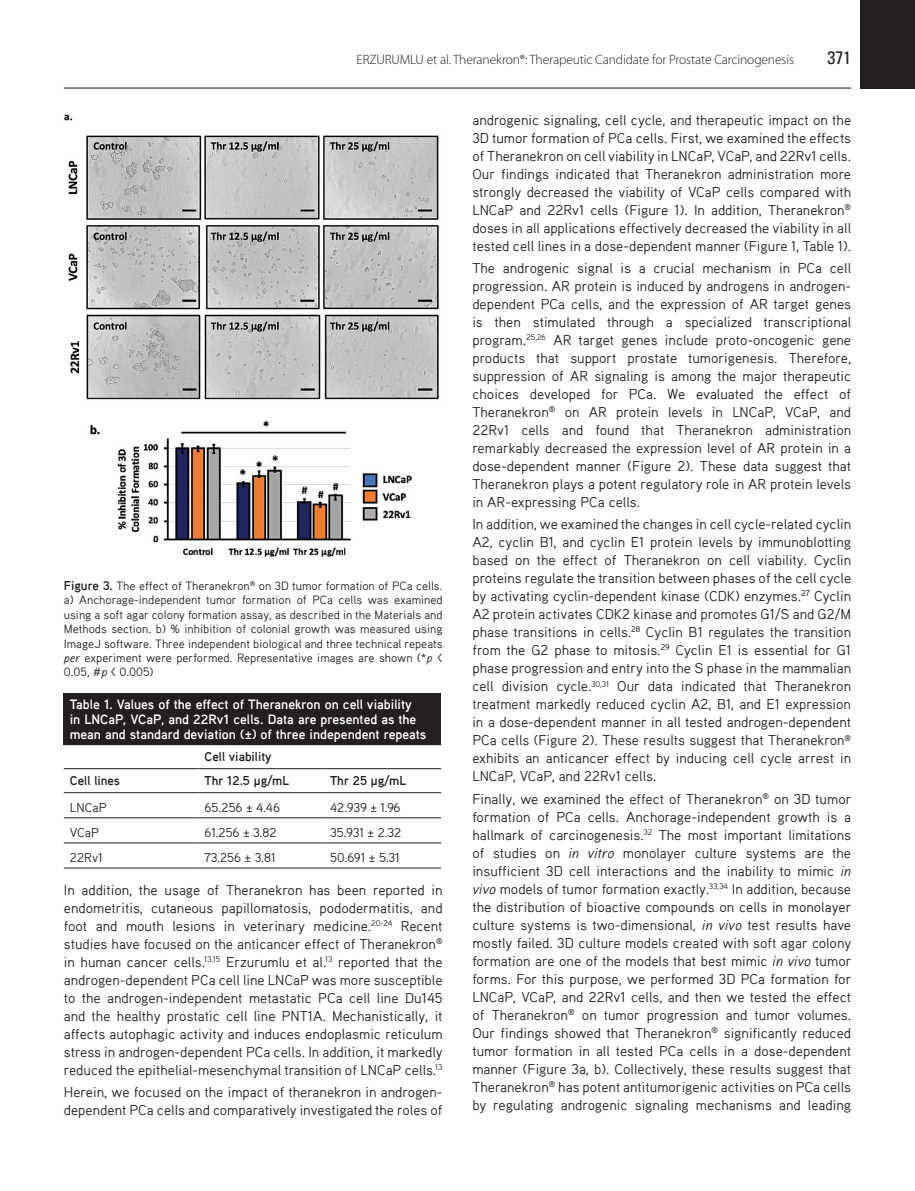
<style>
.page{position:relative;width:915px;height:1191px;background:#fff}
.page>*{position:absolute;margin:0;border:0;box-sizing:border-box;transform-origin:0 0}
.t1{font:18px "Univers Condensed Tr";color:#231f20}
.t2{font:14.25px/18px "Aaux Pro";color:#231f20;text-align:justify}
.t3{font:700 13.5px/15px "Aaux Pro";color:#fff}
.t4{font:300 13.5px "Myriad Pro";letter-spacing:-.01em;color:#231f20}
.t5{font:12.9px "Aaux Pro";color:#231f20}
.t6{font:700 12.9px "Aaux Pro";color:#231f20}
.t7{font:12px/14.4px "Aaux Pro";color:#231f20;text-align:justify}
.s1{font-weight:700;font-size:12.75px}
.s2{font-style:italic}
</style>
<div class="page">
<hr style="left:64px;top:87px;width:786px;height:2px;background:#231f20">
<div style="left:859px;top:0;width:55px;height:89px;background:#231f20"></div>
<div style="left:64px;top:693px;width:377px;height:51px;background:#231f20"></div>
<hr style="left:64px;top:744px;width:134px;height:1px;background:#231f20">
<hr style="left:198px;top:744px;width:126px;height:1px;background:#231f20">
<hr style="left:324px;top:744px;width:117px;height:1px;background:#231f20">
<hr style="left:64px;top:768px;width:134px;height:1px;background:#231f20">
<hr style="left:198px;top:768px;width:126px;height:1px;background:#231f20">
<hr style="left:324px;top:768px;width:117px;height:1px;background:#231f20">
<hr style="left:64px;top:792px;width:134px;height:1px;background:#231f20">
<hr style="left:198px;top:792px;width:126px;height:1px;background:#231f20">
<hr style="left:324px;top:792px;width:117px;height:1px;background:#231f20">
<hr style="left:64px;top:867px;width:134px;height:1px;background:#231f20">
<hr style="left:198px;top:867px;width:126px;height:1px;background:#231f20">
<hr style="left:324px;top:867px;width:117px;height:1px;background:#231f20">
<hr style="left:64px;top:817px;width:134px;height:1px;background:#231f20">
<hr style="left:198px;top:817px;width:126px;height:1px;background:#231f20">
<hr style="left:324px;top:817px;width:117px;height:1px;background:#231f20">
<hr style="left:64px;top:842px;width:134px;height:1px;background:#231f20">
<hr style="left:198px;top:842px;width:126px;height:1px;background:#231f20">
<hr style="left:324px;top:842px;width:117px;height:1px;background:#231f20">
<img style="left:64px;top:114px;width:375px;height:443px">
<p class="t4" style="left:356px;top:51px;width:439px">ERZURUMLU et al. Theranekron®: Therapeutic Candidate for Prostate Carcinogenesis</p>
<p class="t1" style="left:827px;top:46px;width:25px">371</p>
<p class="t7" style="left:64px;top:578px;width:380px"><span class="s1">Figure 3.</span> The effect of Theranekron<sup>®</sup> on 3D tumor formation of PCa cells. a) Anchorage-independent tumor formation of PCa cells was examined using a soft agar colony formation assay, as described in the Materials and Methods section. b) % inhibition of colonial growth was measured using ImageJ software. Three independent biological and three technical repeats <span class="s2">per</span> experiment were performed. Representative images are shown (*<span class="s2">p</span> &lt; 0.05, #<span class="s2">p</span> &lt; 0.005)</p>
<p class="t3" style="left:70px;top:696px;width:358px">Table 1. Values of the effect of Theranekron on cell viability<br>in LNCaP, VCaP, and 22Rv1 cells. Data are presented as the mean and standard deviation (±) of three independent repeats</p>
<p class="t6" style="left:204px;top:748px;width:69px">Cell viability</p>
<p class="t6" style="left:70px;top:772px;width:52px">Cell lines</p>
<p class="t6" style="left:204px;top:772px;width:86px">Thr 12.5 μg/mL</p>
<p class="t6" style="left:330px;top:772px;width:77px">Thr 25 μg/mL</p>
<p class="t5" style="left:70px;top:799px;width:38px">LNCaP</p>
<p class="t5" style="left:204px;top:799px;width:77px">65.256 ± 4.46</p>
<p class="t5" style="left:330px;top:799px;width:72px">42.939 ± 1.96</p>
<p class="t5" style="left:70px;top:824px;width:31px">VCaP</p>
<p class="t5" style="left:204px;top:824px;width:74px">61.256 ± 3.82</p>
<p class="t5" style="left:330px;top:824px;width:73px">35.931 ± 2.32</p>
<p class="t5" style="left:70px;top:849px;width:35px">22Rv1</p>
<p class="t5" style="left:204px;top:849px;width:73px">73.256 ± 3.81</p>
<p class="t5" style="left:330px;top:849px;width:71px">50.691 ± 5.31</p>
<p class="t2" style="left:64px;top:880px;width:380px">In addition, the usage of Theranekron has been reported in endometritis, cutaneous papillomatosis, pododermatitis, and foot and mouth lesions in veterinary medicine.<sup>20-24</sup> Recent studies have focused on the anticancer effect of Theranekron<sup>® </sup>in human cancer cells.<sup>13,15</sup> Erzurumlu et al.<sup>13</sup> reported that the androgen-dependent PCa cell line LNCaP was more susceptible to the androgen-independent metastatic PCa cell line Du145 and the healthy prostatic cell line PNT1A. Mechanistically, it affects autophagic activity and induces endoplasmic reticulum stress in androgen-dependent PCa cells. In addition, it markedly reduced the epithelial-mesenchymal transition of LNCaP cells.<sup>13</sup></p>
<p class="t2" style="left:64px;top:1082px;width:380px">Herein, we focused on the impact of theranekron in androgen&shy;dependent PCa cells and comparatively investigated the roles of</p>
<p class="t2" style="left:472px;top:110px;width:380px">androgenic signaling, cell cycle, and therapeutic impact on the 3D tumor formation of PCa cells. First, we examined the effects of Theranekron on cell viability in LNCaP, VCaP, and 22Rv1 cells.<br>Our findings indicated that Theranekron administration more strongly decreased the viability of VCaP cells compared with LNCaP and 22Rv1 cells (Figure 1). In addition, Theranekron<sup>® </sup>doses in all applications effectively decreased the viability in all tested cell lines in a dose-dependent manner (Figure 1, Table 1).</p>
<p class="t2" style="left:472px;top:258px;width:380px">The androgenic signal is a crucial mechanism in PCa cell progression. AR protein is induced by androgens in androgen&shy;dependent PCa cells, and the expression of AR target genes is then stimulated through a specialized transcriptional program.<sup>25,26</sup> AR target genes include proto-oncogenic gene products that support prostate tumorigenesis. Therefore, suppression of AR signaling is among the major therapeutic choices developed for PCa. We evaluated the effect of Theranekron<sup>®</sup> on AR protein levels in LNCaP, VCaP, and 22Rv1 cells and found that Theranekron administration remarkably decreased the expression level of AR protein in a dose-dependent manner (Figure 2). These data suggest that Theranekron plays a potent regulatory role in AR protein levels in AR-expressing PCa cells.</p>
<p class="t2" style="left:472px;top:515px;width:380px">In addition, we examined the changes in cell cycle-related cyclin A2, cyclin B1, and cyclin E1 protein levels by immunoblotting based on the effect of Theranekron on cell viability. Cyclin proteins regulate the transition between phases of the cell cycle by activating cyclin-dependent kinase (CDK) enzymes.<sup>27</sup> Cyclin A2 protein activates CDK2 kinase and promotes G1/S and G2/M phase transitions in cells.<sup>28</sup> Cyclin B1 regulates the transition from the G2 phase to mitosis.<sup>29</sup> Cyclin E1 is essential for G1 phase progression and entry into the S phase in the mammalian cell division cycle.<sup>30,31</sup> Our data indicated that Theranekron treatment markedly reduced cyclin A2, B1, and E1 expression in a dose-dependent manner in all tested androgen-dependent PCa cells (Figure 2). These results suggest that Theranekron<sup>® </sup>exhibits an anticancer effect by inducing cell cycle arrest in LNCaP, VCaP, and 22Rv1 cells.</p>
<p class="t2" style="left:472px;top:789px;width:380px">Finally, we examined the effect of Theranekron<sup>®</sup> on 3D tumor formation of PCa cells. Anchorage-independent growth is a hallmark of carcinogenesis.<sup>32</sup> The most important limitations of studies on <span class="s2">in vitro</span> monolayer culture systems are the insufficient 3D cell interactions and the inability to mimic <span class="s2">in vivo</span> models of tumor formation exactly.<sup>33,34</sup> In addition, because the distribution of bioactive compounds on cells in monolayer culture systems is two-dimensional, <span class="s2">in vivo</span> test results have mostly failed. 3D culture models created with soft agar colony formation are one of the models that best mimic <span class="s2">in vivo</span> tumor forms. For this purpose, we performed 3D PCa formation for LNCaP, VCaP, and 22Rv1 cells, and then we tested the effect of Theranekron<sup>®</sup> on tumor progression and tumor volumes.<br>Our findings showed that Theranekron<sup>®</sup> significantly reduced tumor formation in all tested PCa cells in a dose-dependent manner (Figure 3a, b). Collectively, these results suggest that Theranekron<sup>®</sup> has potent antitumorigenic activities on PCa cells by regulating androgenic signaling mechanisms and leading</p>
</div>
